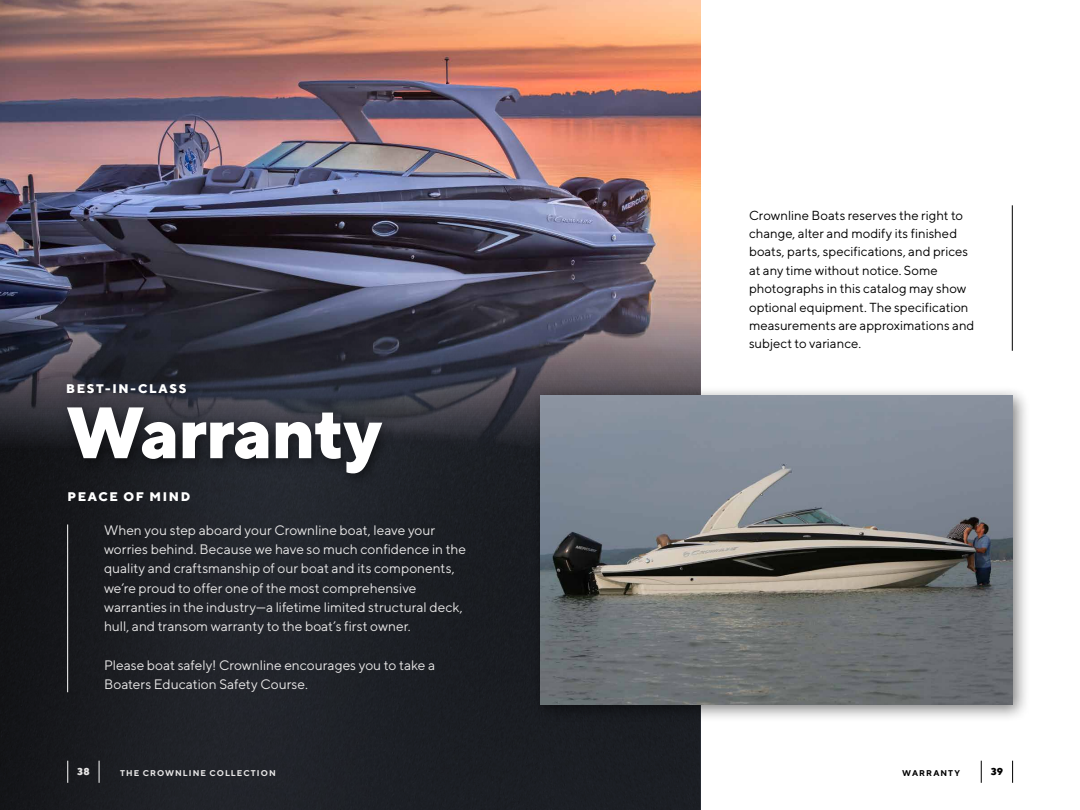
<style>
.page{position:relative;width:1080px;height:810px;background:#fff}
.page>*{position:absolute;margin:0;border:0;box-sizing:border-box;transform-origin:0 0}
.t1{font:800 72.5px "TT Norms";letter-spacing:-.02em;color:#fff}
.t2{font:13.75px/19.2px "TT Norms";letter-spacing:-.005em;color:#e7e6e6}
.t3{font:13.12px/18.4px "TT Norms";color:#000}
.t4{font:800 12.5px "TT Norms";letter-spacing:.135em;color:#fff}
.t5{font:800 10px "TT Norms";color:#e7e6e6}
.t6{font:800 10px "TT Norms";color:#000}
.t7{font:700 8.38px "TT Norms";letter-spacing:.12em;color:#e7e6e6}
.t8{font:700 8.38px "TT Norms";letter-spacing:.125em;color:#000}
</style>
<div class="page">
<div style="left:0;top:0;width:540px;height:810px;background:linear-gradient(to right,#1b1c20,#1f2229)"></div>
<div style="left:540px;top:0;width:160px;height:810px;background:#1b1e24"></div>
<img style="left:0;top:0;width:700px;height:448px">
<svg style="left:981px;top:761px;width:1px;height:22px"></svg>
<svg style="left:1012px;top:761px;width:1px;height:22px"></svg>
<svg style="left:99px;top:761px;width:1px;height:22px"></svg>
<svg style="left:68px;top:761px;width:1px;height:22px"></svg>
<hr style="left:1012px;top:205px;width:1px;height:146px;background:#000">
<div style="left:530px;top:386px;width:501px;height:337px;background:#000;opacity:.5"></div>
<img style="left:540px;top:396px;width:473px;height:309px">
<div style="left:59px;top:376px;width:338px;height:112px;background:#000;opacity:.5"></div>
<hr style="left:67px;top:524px;width:1px;height:168px;background:#fff">
<p class="t4" style="left:66px;top:381px;width:122px">BEST-IN-CLASS</p>
<h1 class="t1" style="left:66px;top:386px;width:318px">Warranty</h1>
<p class="t4" style="left:68px;top:489px;width:124px">PEACE OF MIND</p>
<p class="t2" style="left:104px;top:520px;width:364px">When you step aboard your Crownline boat, leave your worries behind. Because we have so much confidence in the quality and craftsmanship of our boat and its components, we’re proud to offer one of the most comprehensive warranties in the industry—a lifetime limited structural deck, hull, and transom warranty to the boat’s first owner.</p>
<p class="t2" style="left:104px;top:655px;width:333px">Please boat safely! Crownline encourages you to take a<br>Boaters Education Safety Course.</p>
<p class="t3" style="left:749px;top:206px;width:227px">Crownline Boats reserves the right to change, alter and modify its finished boats, parts, specifications, and prices at any time without notice. Some photographs in this catalog may show optional equipment. The specification measurements are approximations and subject to variance.</p>
<p class="t5" style="left:77px;top:765px;width:14px">38</p>
<p class="t7" style="left:120px;top:767px;width:157px">THE CROWNLINE COLLECTION</p>
<p class="t8" style="left:902px;top:767px;width:59px">WARRANTY</p>
<p class="t6" style="left:991px;top:765px;width:14px">39</p>
</div>
